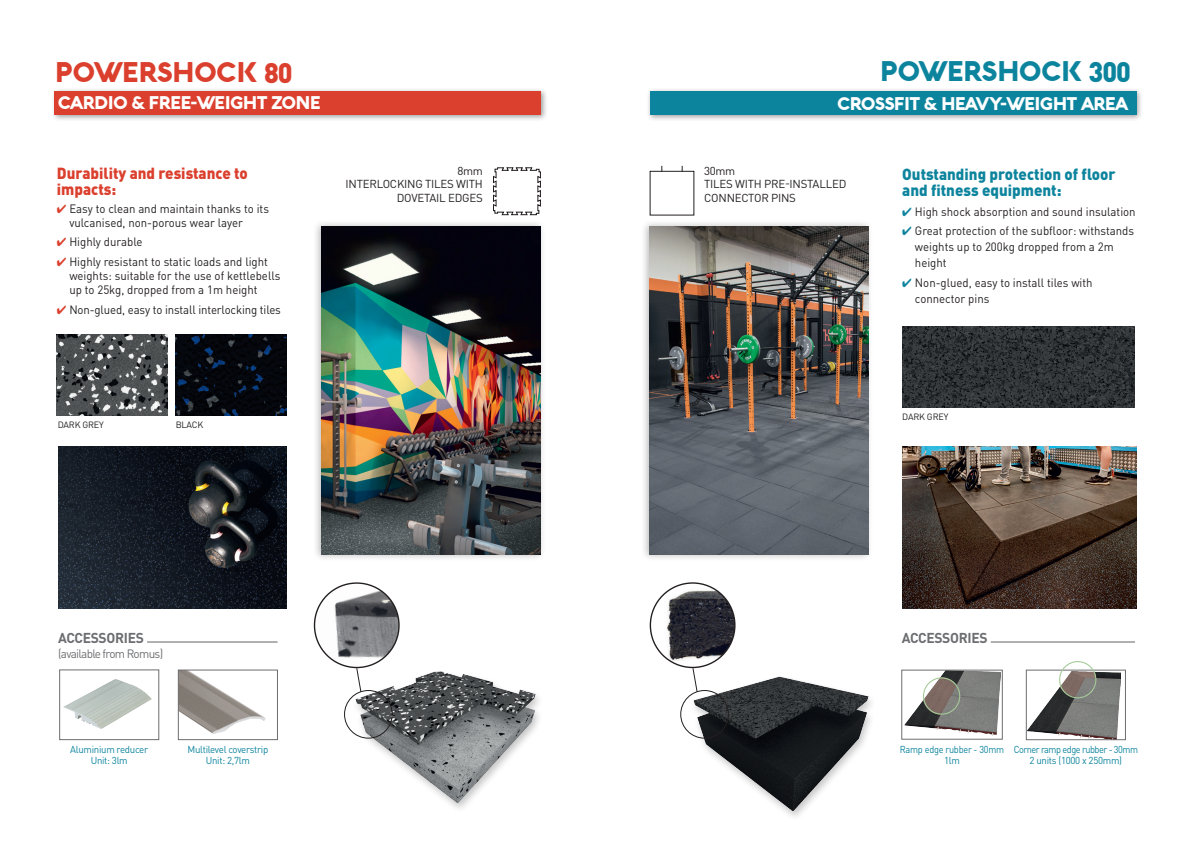
<style>
.page{position:relative;width:1191px;height:842px;background:#fff}
.page>*{position:absolute;margin:0;border:0;box-sizing:border-box;transform-origin:0 0}
.t1{font:900 27.7px "Aquawax";letter-spacing:-.03em;color:#0d849d}
.t2{font:900 27.7px "Aquawax";letter-spacing:-.03em;color:#db3f2d}
.t3{font:900 17.9px "Aquawax";letter-spacing:-.05em;color:#fff}
.t4{font:900 15.9px/16px "DIN";color:#0d849d;scale:.95 1}
.t5{font:900 15.9px/16px "DIN";color:#db3f2d;scale:.95 1}
.t6{font:700 14.2px "DIN Pro";letter-spacing:-.02em;color:#6c6d70}
.t7{font:12px/13.8px "DIN Pro";color:#231f20;scale:.95 1}
.t8{font:12px "DIN Pro";letter-spacing:-.06em;color:#6c6d70}
.t9{font:11.5px/13.7px "DIN Pro";letter-spacing:-.02em;color:#231f20;text-align:right}
.t10{font:10px/11px "DIN Pro";letter-spacing:-.03em;color:#0d849d;text-align:center;scale:.96 1}
.t11{font:10px/11px "DIN Pro";letter-spacing:-.05em;color:#0d849d;text-align:center;scale:.91 1}
.t12{font:10px/11px "DIN Pro";letter-spacing:-.03em;color:#0d849d;text-align:center;scale:.91 1}
.t13{font:9.1px "DIN Pro";letter-spacing:-.02em;color:#231f20}
.s1{font-family:"DIN";font-size:28px}
.s2{color:#db3f2d}
.s3{color:#0d849d}
</style>
<div class="page">
<svg style="left:493px;top:167px;width:48px;height:49px"></svg>
<img style="left:351px;top:661px;width:188px;height:148px">
<div style="left:344px;top:690px;width:48px;height:48px;border:1px solid #231f20;border-radius:50%"></div>
<img style="left:314px;top:583px;width:85px;height:84px;border-radius:42px">
<svg style="left:356px;top:667px;width:6px;height:26px"></svg>
<img style="left:688px;top:667px;width:183px;height:150px">
<div style="left:680px;top:690px;width:48px;height:48px;border:1px solid #231f20;border-radius:50%"></div>
<svg style="left:692px;top:668px;width:6px;height:25px"></svg>
<img style="left:650px;top:583px;width:85px;height:84px;border-radius:42px">
<div style="left:51px;top:87px;width:497px;height:35px;background:#231f20;opacity:.44"></div>
<div style="left:55px;top:91px;width:486px;height:23px;background:#db3f2d"></div>
<div style="left:646px;top:87px;width:497px;height:35px;background:#231f20;opacity:.44"></div>
<div style="left:650px;top:91px;width:486px;height:23px;background:#0d849d"></div>
<img style="left:902px;top:326px;width:233px;height:81px">
<img style="left:57px;top:334px;width:110px;height:81px">
<img style="left:176px;top:334px;width:110px;height:81px">
<hr style="left:990px;top:641px;width:145px;height:1px;background:#636366">
<hr style="left:147px;top:641px;width:131px;height:1px;background:#636366">
<img style="left:180px;top:672px;width:86px;height:62px">
<div style="left:178px;top:670px;width:100px;height:70px;border:1px solid #6c6d70"></div>
<img style="left:63px;top:679px;width:89px;height:50px">
<div style="left:59px;top:670px;width:100px;height:70px;border:1px solid #6c6d70"></div>
<div style="left:640px;top:219px;width:233px;height:342px;background:#231f20;opacity:.3"></div>
<img style="left:649px;top:226px;width:219px;height:328px">
<img style="left:58px;top:446px;width:228px;height:163px">
<img style="left:902px;top:446px;width:234px;height:163px">
<img style="left:904px;top:672px;width:96px;height:63px">
<div style="left:901px;top:670px;width:101px;height:69px;border:1px solid #6c6d70"></div>
<div style="left:923px;top:677px;width:37px;height:38px;border:1px solid #a5cb98;border-radius:50%"></div>
<img style="left:1028px;top:672px;width:92px;height:66px">
<div style="left:1026px;top:670px;width:99px;height:70px;border:1px solid #6c6d70"></div>
<div style="left:1059px;top:661px;width:37px;height:37px;border:1px solid #a5cb98;border-radius:50%"></div>
<div style="left:312px;top:219px;width:233px;height:342px;background:#231f20;opacity:.3"></div>
<img style="left:322px;top:226px;width:219px;height:328px">
<h1 class="t2" style="left:55px;top:53px;width:239px">POWERSHOCK <span class="s1">80</span></h1>
<h1 class="t1" style="left:879px;top:53px;width:253px">POWERSHOCK <span class="s1">300</span></h1>
<h2 class="t3" style="left:58px;top:90px;width:264px">CARDIO &amp; FREE-WEIGHT ZONE</h2>
<h2 class="t3" style="left:837px;top:91px;width:293px">CROSSFIT &amp; HEAVY-WEIGHT AREA</h2>
<h3 class="t5" style="left:57px;top:165px;width:202px">Durability and resistance to impacts:</h3>
<p class="t7" style="left:69px;top:201px;width:212px;text-indent:-12px"><span class="s2">✔</span> Easy to clean and maintain thanks to its vulcanised, non-porous wear layer</p>
<p class="t7" style="left:57px;top:235px;width:92px"><span class="s2">✔</span> Highly durable</p>
<p class="t7" style="left:69px;top:254px;width:224px;text-indent:-12px"><span class="s2">✔</span> Highly resistant to static loads and light weights: suitable for the use of kettlebells up to 25kg, dropped from a 1m height</p>
<p class="t7" style="left:57px;top:302px;width:237px"><span class="s2">✔</span> Non-glued, easy to install interlocking tiles</p>
<p class="t13" style="left:58px;top:419px;width:48px">DARK GREY</p>
<p class="t13" style="left:176px;top:419px;width:29px">BLACK</p>
<p class="t9" style="left:346px;top:163px;width:139px">8mm<br>INTERLOCKING TILES WITH<br>DOVETAIL EDGES</p>
<p class="t9" style="left:704px;top:163px;width:144px;text-align:left">30mm<br>TILES WITH PRE-INSTALLED<br>CONNECTOR PINS</p>
<h3 class="t4" style="left:902px;top:165px;width:226px">Outstanding protection of floor and fitness equipment:</h3>
<p class="t7" style="left:902px;top:204px;width:247px"><span class="s3">✔</span> High shock absorption and sound insulation</p>
<p class="t7" style="left:915px;top:222px;width:232px;line-height:16px;text-indent:-13px"><span class="s3">✔</span> Great protection of the subfloor: withstands weights up to 200kg dropped from a 2m height</p>
<p class="t7" style="left:915px;top:274px;width:189px;line-height:16px;text-indent:-13px"><span class="s3">✔</span> Non-glued, easy to install tiles with connector pins</p>
<p class="t13" style="left:902px;top:411px;width:48px">DARK GREY</p>
<p class="t6" style="left:58px;top:628px;width:87px">ACCESSORIES</p>
<p class="t6" style="left:901px;top:628px;width:87px">ACCESSORIES</p>
<p class="t8" style="left:58px;top:645px;width:107px">(available from Romus)</p>
<p class="t10" style="left:70px;top:743px;width:83px">Aluminium reducer<br>Unit: 3lm</p>
<p class="t10" style="left:187px;top:743px;width:86px">Multilevel coverstrip<br>Unit: 2,7lm</p>
<p class="t12" style="left:900px;top:743px;width:116px">Ramp edge rubber - 30mm<br>1lm</p>
<p class="t11" style="left:1013px;top:743px;width:138px">Corner ramp edge rubber - 30mm<br>2 units (1000 x 250mm)</p>
</div>
